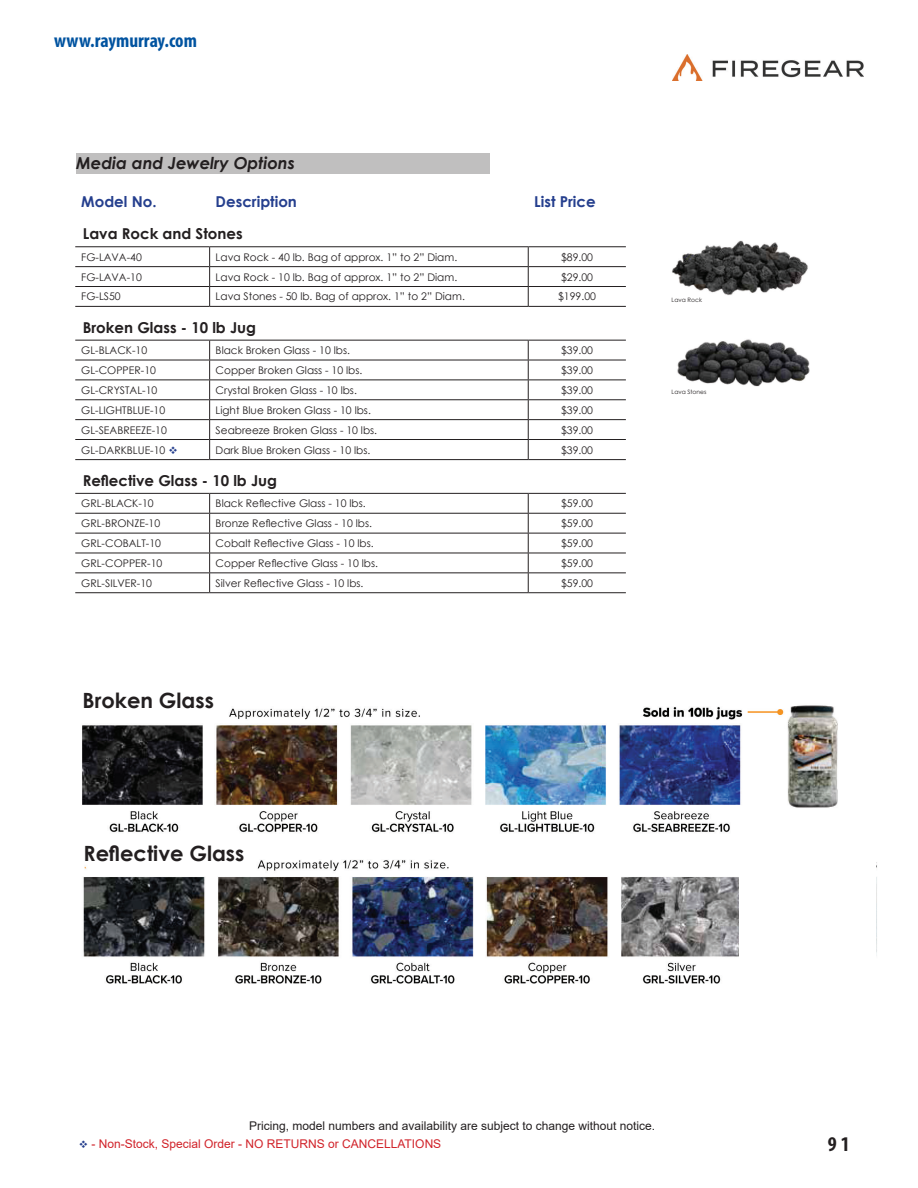
<style>
.page{position:relative;width:918px;height:1188px;background:#fff}
.page>*{position:absolute;margin:0;border:0;box-sizing:border-box;transform-origin:0 0}
.t1{font:700 21px "Century Gothic";color:#231f20}
.t2{font:700 condensed 21px "Myriad Pro";color:#231f20}
.t3{font:700 condensed 19.5px "Myriad Pro";color:#0153a0}
.t4{font:italic 700 16.5px "Century Gothic";color:#231f20}
.t5{font:700 15px "Century Gothic";color:#231f20}
.t6{font:700 15px "Century Gothic";color:#253f8e}
.t7{font:12px "Arial";color:#231f20}
.t8{font:12px "Arial";color:#d1232a}
.t9{font:10.5px "Century Gothic";color:#231f20}
.t10{font:6px "Century Gothic";color:#231f20}
.s1{color:#253f8e}
</style>
<div class="page">
<svg style="left:75px;top:247px;width:551px;height:246px"></svg>
<hr style="left:75px;top:246px;width:135px;height:1px;background:#231f20">
<hr style="left:210px;top:246px;width:318px;height:1px;background:#231f20">
<hr style="left:528px;top:246px;width:98px;height:1px;background:#231f20">
<hr style="left:75px;top:266px;width:135px;height:1px;background:#231f20">
<hr style="left:210px;top:266px;width:318px;height:1px;background:#231f20">
<hr style="left:528px;top:266px;width:98px;height:1px;background:#231f20">
<hr style="left:75px;top:286px;width:135px;height:1px;background:#231f20">
<hr style="left:210px;top:286px;width:318px;height:1px;background:#231f20">
<svg style="left:209px;top:247px;width:1px;height:59px"></svg>
<hr style="left:528px;top:286px;width:98px;height:1px;background:#231f20">
<svg style="left:528px;top:247px;width:1px;height:59px"></svg>
<hr style="left:75px;top:306px;width:135px;height:1px;background:#231f20">
<hr style="left:210px;top:306px;width:318px;height:1px;background:#231f20">
<hr style="left:528px;top:306px;width:98px;height:1px;background:#231f20">
<hr style="left:75px;top:340px;width:135px;height:1px;background:#231f20">
<hr style="left:210px;top:340px;width:318px;height:1px;background:#231f20">
<hr style="left:528px;top:340px;width:98px;height:1px;background:#231f20">
<hr style="left:75px;top:360px;width:135px;height:1px;background:#231f20">
<hr style="left:210px;top:360px;width:318px;height:1px;background:#231f20">
<hr style="left:528px;top:360px;width:98px;height:1px;background:#231f20">
<hr style="left:75px;top:380px;width:135px;height:1px;background:#231f20">
<hr style="left:210px;top:380px;width:318px;height:1px;background:#231f20">
<hr style="left:528px;top:380px;width:98px;height:1px;background:#231f20">
<hr style="left:75px;top:399px;width:135px;height:1px;background:#231f20">
<hr style="left:210px;top:399px;width:318px;height:1px;background:#231f20">
<hr style="left:528px;top:399px;width:98px;height:1px;background:#231f20">
<hr style="left:75px;top:419px;width:135px;height:1px;background:#231f20">
<hr style="left:210px;top:419px;width:318px;height:1px;background:#231f20">
<hr style="left:528px;top:419px;width:98px;height:1px;background:#231f20">
<hr style="left:75px;top:439px;width:135px;height:1px;background:#231f20">
<hr style="left:210px;top:439px;width:318px;height:1px;background:#231f20">
<svg style="left:209px;top:341px;width:1px;height:118px"></svg>
<hr style="left:528px;top:439px;width:98px;height:1px;background:#231f20">
<svg style="left:528px;top:341px;width:1px;height:118px"></svg>
<hr style="left:75px;top:459px;width:135px;height:1px;background:#231f20">
<hr style="left:210px;top:459px;width:318px;height:1px;background:#231f20">
<hr style="left:528px;top:459px;width:98px;height:1px;background:#231f20">
<hr style="left:75px;top:493px;width:135px;height:1px;background:#231f20">
<hr style="left:210px;top:493px;width:318px;height:1px;background:#231f20">
<hr style="left:528px;top:493px;width:98px;height:1px;background:#231f20">
<hr style="left:75px;top:513px;width:135px;height:1px;background:#231f20">
<hr style="left:210px;top:513px;width:318px;height:1px;background:#231f20">
<hr style="left:528px;top:513px;width:98px;height:1px;background:#231f20">
<hr style="left:75px;top:533px;width:135px;height:1px;background:#231f20">
<hr style="left:210px;top:533px;width:318px;height:1px;background:#231f20">
<hr style="left:528px;top:533px;width:98px;height:1px;background:#231f20">
<hr style="left:75px;top:553px;width:135px;height:1px;background:#231f20">
<hr style="left:210px;top:553px;width:318px;height:1px;background:#231f20">
<hr style="left:528px;top:553px;width:98px;height:1px;background:#231f20">
<hr style="left:75px;top:572px;width:135px;height:1px;background:#231f20">
<hr style="left:210px;top:572px;width:318px;height:1px;background:#231f20">
<svg style="left:209px;top:494px;width:1px;height:98px"></svg>
<hr style="left:528px;top:572px;width:98px;height:1px;background:#231f20">
<svg style="left:528px;top:494px;width:1px;height:98px"></svg>
<hr style="left:75px;top:592px;width:135px;height:1px;background:#231f20">
<hr style="left:210px;top:592px;width:318px;height:1px;background:#231f20">
<hr style="left:528px;top:592px;width:98px;height:1px;background:#231f20">
<div style="left:76px;top:153px;width:414px;height:20px;background:#c0bfbf"></div>
<img style="left:671px;top:240px;width:137px;height:55px">
<img style="left:677px;top:339px;width:133px;height:48px">
<img style="left:82px;top:705px;width:795px;height:279px">
<div style="left:739px;top:849px;width:137px;height:143px;background:#fff"></div>
<img style="left:673px;top:54px;width:191px;height:26px">
<h2 class="t3" style="left:54px;top:28px;width:144px">www.raymurray.com</h2>
<h3 class="t4" style="left:76px;top:151px;width:221px">Media and Jewelry Options</h3>
<h3 class="t6" style="left:81px;top:190px;width:77px">Model No.</h3>
<h3 class="t6" style="left:216px;top:190px;width:83px">Description</h3>
<h3 class="t6" style="left:534px;top:190px;width:63px">List Price</h3>
<h3 class="t5" style="left:83px;top:222px;width:161px">Lava Rock and Stones</h3>
<p class="t9" style="left:81px;top:250px;width:62px">FG-LAVA-40</p>
<p class="t9" style="left:216px;top:250px;width:243px">Lava Rock - 40 lb. Bag of approx. 1” to 2” Diam.</p>
<p class="t9" style="left:561px;top:250px;width:33px">$89.00</p>
<p class="t9" style="left:81px;top:269px;width:62px">FG-LAVA-10</p>
<p class="t9" style="left:216px;top:269px;width:243px">Lava Rock - 10 lb. Bag of approx. 1” to 2” Diam.</p>
<p class="t9" style="left:561px;top:269px;width:33px">$29.00</p>
<p class="t9" style="left:81px;top:289px;width:41px">FG-LS50</p>
<p class="t9" style="left:216px;top:289px;width:251px">Lava Stones - 50 lb. Bag of approx. 1” to 2” Diam.</p>
<p class="t9" style="left:558px;top:289px;width:39px">$199.00</p>
<h3 class="t5" style="left:83px;top:316px;width:175px">Broken Glass - 10 lb Jug</h3>
<p class="t9" style="left:81px;top:343px;width:68px">GL-BLACK-10</p>
<p class="t9" style="left:216px;top:343px;width:136px">Black Broken Glass - 10 lbs.</p>
<p class="t9" style="left:561px;top:343px;width:33px">$39.00</p>
<p class="t9" style="left:81px;top:363px;width:76px">GL-COPPER-10</p>
<p class="t9" style="left:216px;top:363px;width:148px">Copper Broken Glass - 10 lbs.</p>
<p class="t9" style="left:561px;top:363px;width:33px">$39.00</p>
<p class="t9" style="left:81px;top:383px;width:78px">GL-CRYSTAL-10</p>
<p class="t9" style="left:216px;top:383px;width:143px">Crystal Broken Glass - 10 lbs.</p>
<p class="t9" style="left:561px;top:383px;width:33px">$39.00</p>
<p class="t9" style="left:81px;top:403px;width:86px">GL-LIGHTBLUE-10</p>
<p class="t9" style="left:216px;top:403px;width:157px">Light Blue Broken Glass - 10 lbs.</p>
<p class="t9" style="left:561px;top:403px;width:33px">$39.00</p>
<p class="t9" style="left:81px;top:422px;width:87px">GL-SEABREEZE-10</p>
<p class="t9" style="left:216px;top:422px;width:163px">Seabreeze Broken Glass - 10 lbs.</p>
<p class="t9" style="left:561px;top:422px;width:33px">$39.00</p>
<p class="t9" style="left:81px;top:442px;width:98px">GL-DARKBLUE-10 <span class="s1">❖</span></p>
<p class="t9" style="left:216px;top:442px;width:156px">Dark Blue Broken Glass - 10 lbs.</p>
<p class="t9" style="left:561px;top:442px;width:33px">$39.00</p>
<h3 class="t5" style="left:83px;top:469px;width:196px">Reflective Glass - 10 lb Jug</h3>
<p class="t9" style="left:81px;top:496px;width:74px">GRL-BLACK-10</p>
<p class="t9" style="left:216px;top:496px;width:152px">Black Reflective Glass - 10 lbs.</p>
<p class="t9" style="left:561px;top:496px;width:33px">$59.00</p>
<p class="t9" style="left:81px;top:516px;width:80px">GRL-BRONZE-10</p>
<p class="t9" style="left:216px;top:516px;width:158px">Bronze Reflective Glass - 10 lbs.</p>
<p class="t9" style="left:561px;top:516px;width:33px">$59.00</p>
<p class="t9" style="left:81px;top:536px;width:81px">GRL-COBALT-10</p>
<p class="t9" style="left:216px;top:536px;width:160px">Cobalt Reflective Glass - 10 lbs.</p>
<p class="t9" style="left:561px;top:536px;width:33px">$59.00</p>
<p class="t9" style="left:81px;top:556px;width:83px">GRL-COPPER-10</p>
<p class="t9" style="left:216px;top:556px;width:164px">Copper Reflective Glass - 10 lbs.</p>
<p class="t9" style="left:561px;top:556px;width:33px">$59.00</p>
<p class="t9" style="left:81px;top:576px;width:72px">GRL-SILVER-10</p>
<p class="t9" style="left:216px;top:576px;width:149px">Silver Reflective Glass - 10 lbs.</p>
<p class="t9" style="left:561px;top:576px;width:33px">$59.00</p>
<h1 class="t1" style="left:82px;top:685px;width:133px">Broken Glass</h1>
<h1 class="t1" style="left:84px;top:838px;width:162px">Reflective Glass</h1>
<p class="t10" style="left:672px;top:295px;width:32px">Lava Rock</p>
<p class="t10" style="left:672px;top:387px;width:36px">Lava Stones</p>
<p class="t7" style="left:249px;top:1118px;width:408px">Pricing, model numbers and availability are subject to change without notice.</p>
<p class="t8" style="left:79px;top:1135px;width:364px"><span class="s1">❖</span> - Non-Stock, Special Order - NO RETURNS or CANCELLATIONS</p>
<h1 class="t2" style="left:828px;top:1131px;width:24px">91</h1>
</div>
